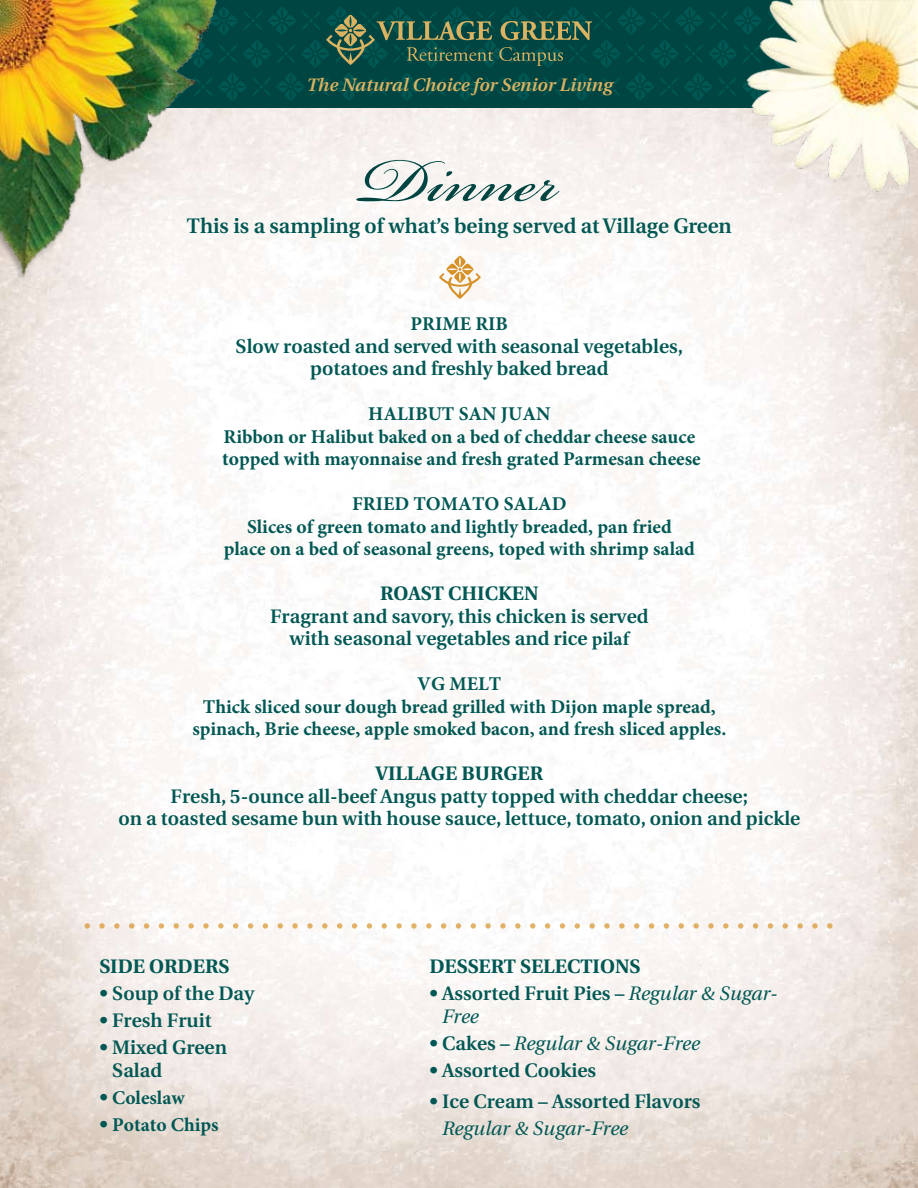
<style>
.page{position:relative;width:918px;height:1188px;background:#fff}
.page>*{position:absolute;margin:0;border:0;box-sizing:border-box;transform-origin:0 0}
.t1{font:96px "Bickham Script Pro";color:#004541;scale:1.05 1}
.t2{font:600 21px "Utopia";color:#005753}
.t3{font:600 19.5px/22.5px "Utopia";color:#005753;text-align:center}
.t4{font:700 19.5px/22.5px "Minion Pro";color:#005753;text-align:center}
.t5{font:700 19.5px "Utopia";color:#005753}
.t6{font:italic 19.5px "Utopia";color:#005753}
.t7{font:italic 600 18px "Utopia";color:#d9b262}
.s1{font-family:"Minion Pro";font-weight:700}
.s2{font-family:"Utopia";font-weight:600}
.s3{font-weight:400;font-style:italic}
.s4{font-weight:600;font-style:normal}
</style>
<div class="page">
<img style="left:0;top:0;width:918px;height:294px">
<svg style="left:99px;top:923px;width:6px;height:6px"></svg>
<svg style="left:114px;top:923px;width:6px;height:6px"></svg>
<svg style="left:85px;top:923px;width:5px;height:6px"></svg>
<svg style="left:129px;top:923px;width:5px;height:6px"></svg>
<svg style="left:144px;top:923px;width:5px;height:6px"></svg>
<svg style="left:159px;top:923px;width:5px;height:6px"></svg>
<svg style="left:174px;top:923px;width:5px;height:6px"></svg>
<svg style="left:188px;top:923px;width:6px;height:6px"></svg>
<svg style="left:203px;top:923px;width:6px;height:6px"></svg>
<svg style="left:218px;top:923px;width:6px;height:6px"></svg>
<svg style="left:233px;top:923px;width:5px;height:6px"></svg>
<svg style="left:248px;top:923px;width:5px;height:6px"></svg>
<svg style="left:263px;top:923px;width:5px;height:6px"></svg>
<svg style="left:278px;top:923px;width:5px;height:6px"></svg>
<svg style="left:292px;top:923px;width:6px;height:6px"></svg>
<svg style="left:307px;top:923px;width:6px;height:6px"></svg>
<svg style="left:322px;top:923px;width:6px;height:6px"></svg>
<svg style="left:337px;top:923px;width:5px;height:6px"></svg>
<svg style="left:352px;top:923px;width:5px;height:6px"></svg>
<svg style="left:367px;top:923px;width:5px;height:6px"></svg>
<svg style="left:382px;top:923px;width:5px;height:6px"></svg>
<svg style="left:396px;top:923px;width:6px;height:6px"></svg>
<svg style="left:411px;top:923px;width:6px;height:6px"></svg>
<svg style="left:426px;top:923px;width:6px;height:6px"></svg>
<svg style="left:441px;top:923px;width:5px;height:6px"></svg>
<svg style="left:456px;top:923px;width:5px;height:6px"></svg>
<svg style="left:471px;top:923px;width:5px;height:6px"></svg>
<svg style="left:485px;top:923px;width:6px;height:6px"></svg>
<svg style="left:500px;top:923px;width:6px;height:6px"></svg>
<svg style="left:515px;top:923px;width:6px;height:6px"></svg>
<svg style="left:530px;top:923px;width:5px;height:6px"></svg>
<svg style="left:545px;top:923px;width:5px;height:6px"></svg>
<svg style="left:560px;top:923px;width:5px;height:6px"></svg>
<svg style="left:575px;top:923px;width:5px;height:6px"></svg>
<svg style="left:589px;top:923px;width:6px;height:6px"></svg>
<svg style="left:604px;top:923px;width:6px;height:6px"></svg>
<svg style="left:619px;top:923px;width:6px;height:6px"></svg>
<svg style="left:634px;top:923px;width:5px;height:6px"></svg>
<svg style="left:649px;top:923px;width:5px;height:6px"></svg>
<svg style="left:664px;top:923px;width:5px;height:6px"></svg>
<svg style="left:679px;top:923px;width:5px;height:6px"></svg>
<svg style="left:693px;top:923px;width:6px;height:6px"></svg>
<svg style="left:708px;top:923px;width:6px;height:6px"></svg>
<svg style="left:723px;top:923px;width:6px;height:6px"></svg>
<svg style="left:738px;top:923px;width:5px;height:6px"></svg>
<svg style="left:753px;top:923px;width:5px;height:6px"></svg>
<svg style="left:768px;top:923px;width:5px;height:6px"></svg>
<svg style="left:783px;top:923px;width:5px;height:6px"></svg>
<svg style="left:797px;top:923px;width:6px;height:6px"></svg>
<svg style="left:812px;top:923px;width:6px;height:6px"></svg>
<svg style="left:827px;top:923px;width:6px;height:6px"></svg>
<img style="left:10px;top:7px;width:902px;height:94px">
<svg style="left:439px;top:256px;width:42px;height:43px"></svg>
<p class="t7" style="left:307px;top:74px;width:307px">The Natural Choice for Senior Living</p>
<h1 class="t1" style="left:361px;top:111px;width:189px">Dinner</h1>
<p class="t2" style="left:187px;top:215px;width:546px">This is a sampling of what’s being served at Village Green</p>
<p class="t4" style="left:411px;top:313px;width:99px">PRIME RIB</p>
<p class="t3" style="left:236px;top:335px;width:449px">Slow roasted and served with seasonal vegetables, potatoes and freshly baked bread</p>
<p class="t4" style="left:222px;top:403px;width:480px">HALIBUT SAN JUAN<br>Ribbon or Halibut baked on a bed of cheddar cheese sauce topped with mayonnaise and fresh grated Parmesan cheese</p>
<p class="t4" style="left:224px;top:493px;width:472px">FRIED TOMATO SALAD<br>Slices of green tomato and lightly breaded, pan fried place on a bed of seasonal greens, toped with shrimp salad</p>
<p class="t5" style="left:380px;top:583px;width:160px">ROAST CHICKEN</p>
<p class="t3" style="left:270px;top:605px;width:380px">Fragrant and savory, this chicken is served with seasonal vegetables and rice <span class="s1">pilaf</span></p>
<p class="t4" style="left:192px;top:673px;width:535px">VG MELT<br>Thick sliced sour dough bread grilled with Dijon maple spread, spinach, Brie cheese, apple smoked bacon, and fresh sliced apples.</p>
<p class="t5" style="left:376px;top:763px;width:169px">VILLAGE BURGER</p>
<p class="t3" style="left:118px;top:785px;width:684px">Fresh, 5-ounce all-beef Angus patty topped with cheddar cheese;<br>on a toasted sesame bun with house sauce, lettuce, tomato, onion and pickle</p>
<p class="t5" style="left:99px;top:955px;width:131px">SIDE ORDERS</p>
<p class="t3" style="left:99px;top:982px;width:156px">• Soup of the Day</p>
<p class="t3" style="left:99px;top:1009px;width:114px">• Fresh Fruit</p>
<p class="t3" style="left:112px;top:1036px;width:116px;line-height:23.4px;text-align:left;text-indent:-13px">• Mixed Green<br>Salad</p>
<p class="t4" style="left:99px;top:1086px;width:87px"><span class="s2">•</span> Coleslaw</p>
<p class="t4" style="left:99px;top:1114px;width:121px"><span class="s2">•</span> Potato Chips</p>
<p class="t5" style="left:429px;top:955px;width:213px">DESSERT SELECTIONS</p>
<p class="t3" style="left:442px;top:982px;width:337px;line-height:23.4px;text-align:left;text-indent:-13px">• Assorted Fruit Pies – <span class="s3">Regular &amp; Sugar-<br>Free</span></p>
<p class="t6" style="left:429px;top:1033px;width:272px"><span class="s4">• Cakes –</span> Regular &amp; Sugar-Free</p>
<p class="t3" style="left:429px;top:1060px;width:168px">• Assorted Cookies</p>
<p class="t3" style="left:429px;top:1090px;width:273px">• Ice Cream – Assorted Flavors</p>
<p class="t6" style="left:442px;top:1118px;width:187px">Regular &amp; Sugar-Free</p>
</div>
